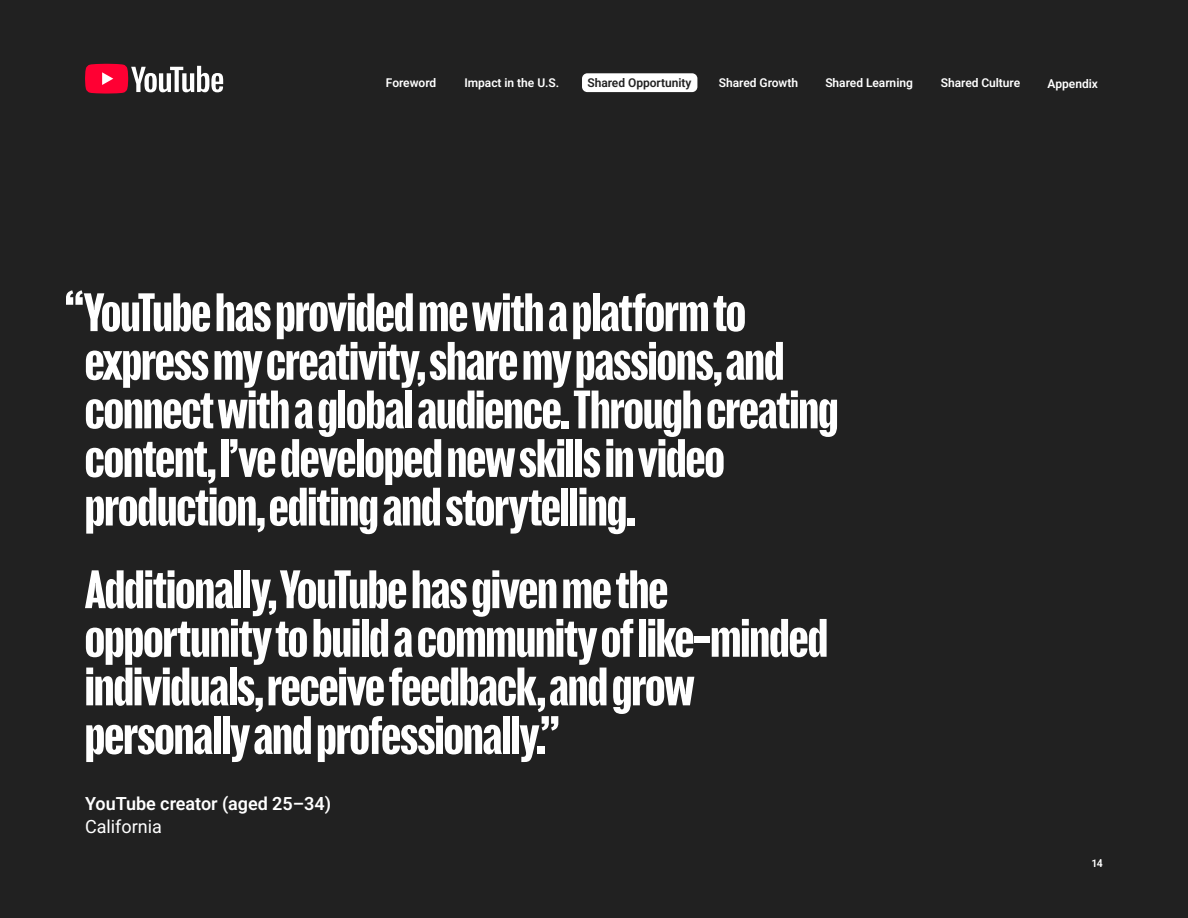
<style>
.page{position:relative;width:1188px;height:918px;background:#212121}
.page>*{position:absolute;margin:0;border:0;box-sizing:border-box;transform-origin:0 0}
.t1{font:800 54px/48.6px "You Tube Display";color:#fff}
.t2{font:18px/22.5px "Roboto";color:#fff}
.t3{font:12px "Roboto";color:#fff}
.t4{font:12px "Roboto";color:#212121}
.t5{font:10.5px "Roboto";color:#fff}
</style>
<div class="page">
<svg style="left:85px;top:64px;width:138px;height:30px"></svg>
<div style="left:582px;top:73px;width:115px;height:19px;background:#fff;border-radius:5px"></div>
<p class="t3" style="left:386px;top:75px;width:52px">Foreword</p>
<p class="t3" style="left:464px;top:74px;width:96px">Impact in the U.S.</p>
<p class="t4" style="left:587px;top:74px;width:106px">Shared Opportunity</p>
<p class="t3" style="left:719px;top:74px;width:81px">Shared Growth</p>
<p class="t3" style="left:825px;top:74px;width:89px">Shared Learning</p>
<p class="t3" style="left:941px;top:74px;width:81px">Shared Culture</p>
<p class="t3" style="left:1048px;top:75px;width:52px">Appendix</p>
<p class="t1" style="left:85px;top:287px;width:754px;text-indent:-20px">“YouTube has provided me with a platform to express my creativity, share my passions, and connect with a global audience. Through creating content, I’ve developed new skills in video production, editing and storytelling.</p>
<p class="t1" style="left:85px;top:564px;width:744px">Additionally, YouTube has given me the opportunity to build a community of like-minded individuals, receive feedback, and grow personally and professionally.”</p>
<p class="t2" style="left:85px;top:792px;width:247px">YouTube creator (aged 25–34)<br>California</p>
<p class="t5" style="left:1091px;top:856px;width:13px">14</p>
</div>
